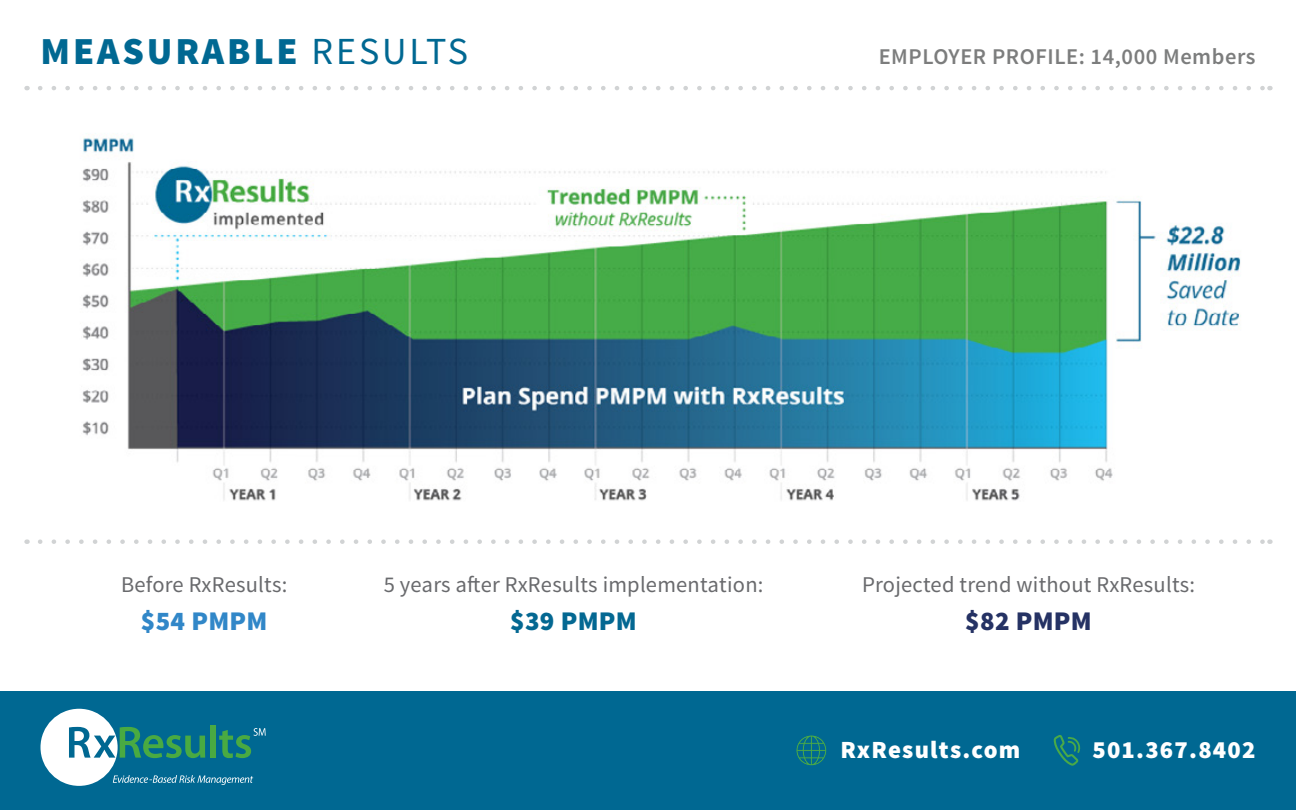
<style>
.page{position:relative;width:1296px;height:810px;background:#fff}
.page>*{position:absolute;margin:0;border:0;box-sizing:border-box;transform-origin:0 0}
.t1{font:900 38.25px "Source Sans Pro";letter-spacing:.075em;color:#006892}
.t2{font:900 27px "Source Sans Pro";letter-spacing:.01em;color:#3187c8}
.t3{font:900 27px "Source Sans Pro";letter-spacing:.01em;color:#046892}
.t4{font:900 27px "Source Sans Pro";letter-spacing:.01em;color:#253264}
.t5{font:900 24.75px "Source Sans Pro";letter-spacing:.05em;color:#fff}
.t6{font:22.5px "Source Sans Pro";letter-spacing:.01em;color:#696a6d}
.t7{font:600 22.5px "Source Sans Pro";letter-spacing:.025em;color:#7c7d7d}
.s1{font-weight:400}
</style>
<div class="page">
<div style="left:0;top:692px;width:1296px;height:118px;background:#006892"></div>
<svg style="left:796px;top:735px;width:31px;height:31px"></svg>
<svg style="left:1054px;top:735px;width:26px;height:31px"></svg>
<img style="left:82px;top:138px;width:1159px;height:363px">
<div style="left:41px;top:709px;width:77px;height:77px;background:#fff;border-radius:50%"></div>
<svg style="left:69px;top:727px;width:136px;height:31px"></svg>
<div style="left:210px;top:725px;width:6px;height:33px;background:#49aa42"></div>
<svg style="left:219px;top:728px;width:47px;height:30px"></svg>
<svg style="left:113px;top:775px;width:140px;height:10px"></svg>
<svg style="left:40px;top:86px;width:1223px;height:4px"></svg>
<svg style="left:40px;top:539px;width:1223px;height:5px"></svg>
<h1 class="t1" style="left:40px;top:27px;width:429px">MEASURABLE <span class="s1">RESULTS</span></h1>
<p class="t7" style="left:879px;top:42px;width:378px">EMPLOYER PROFILE: 14,000 Members</p>
<p class="t6" style="left:121px;top:571px;width:168px">Before RxResults:</p>
<p class="t2" style="left:141px;top:604px;width:128px">$54 PMPM</p>
<p class="t6" style="left:384px;top:571px;width:381px">5 years after RxResults implementation:</p>
<p class="t3" style="left:510px;top:604px;width:128px">$39 PMPM</p>
<p class="t6" style="left:862px;top:571px;width:335px">Projected trend without RxResults:</p>
<p class="t4" style="left:965px;top:604px;width:128px">$82 PMPM</p>
<p class="t5" style="left:841px;top:733px;width:181px">RxResults.com</p>
<p class="t5" style="left:1092px;top:733px;width:165px">501.367.8402</p>
</div>
